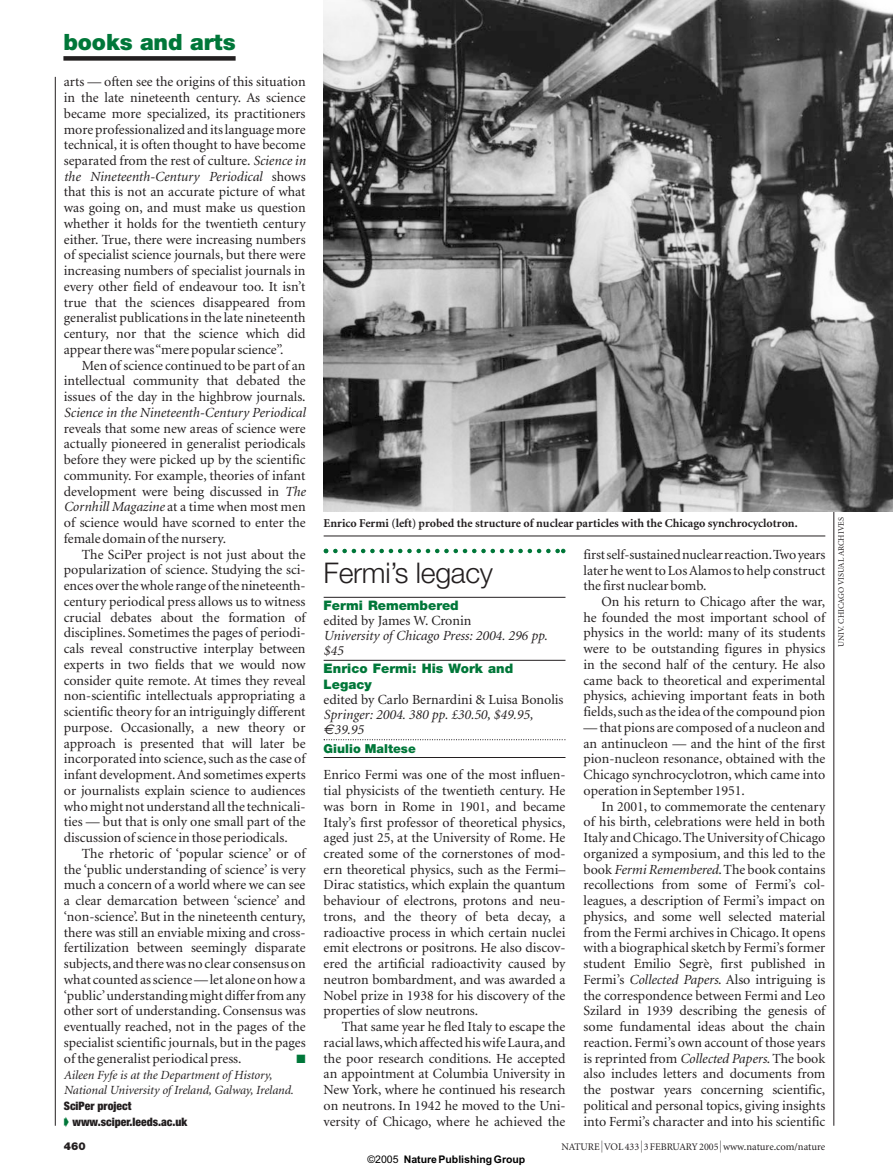
<style>
.page{position:relative;width:893px;height:1173px;background:#fff}
.page>*{position:absolute;margin:0;border:0;box-sizing:border-box;transform-origin:0 0}
.t1{font:300 28.5px "Helvetica Neue";letter-spacing:-.01em;color:#231f20}
.t2{font:900 22.5px "Helvetica Neue";letter-spacing:-.005em;color:#007739}
.t3{font:13.95px/15.8px "Minion";color:#231f20;text-align:justify}
.t4{font:italic 13.95px/15px "Minion";color:#231f20}
.t5{font:900 13.2px/15.8px "Helvetica Neue";color:#007739}
.t6{font:italic 12.45px/15.8px "Minion";color:#231f20}
.t7{font:900 12.3px "Helvetica Neue";color:#007739}
.t8{font:700 12px "Minion";color:#231f20}
.t9{font:12px "Zapf Dingbats";color:#007739}
.t10{font:900 condensed 11.7px/15.8px "Helvetica Neue";color:#231f20}
.t11{font:900 10.8px "Helvetica Neue";color:#231f20}
.t12{font:700 10.5px "Arial";color:#000}
.t13{font:10.2px "Minion";color:#231f20}
.t14{font:8.25px "Minion";color:#231f20}
.s1{font-style:italic}
.s2{color:#007739}
.s3{font-family:"Euro Sans"}
.s4{font-family:"Helvetica Neue";font-weight:300;font-size:12px}
.s5{font-size:10.5px}
.s6{font-weight:400}
</style>
<div class="page">
<div style="left:63px;top:56px;width:172px;height:5px;background:#231f20"></div>
<hr style="left:55px;top:77px;width:1px;height:1049px;background:#231f20">
<hr style="left:833px;top:77px;width:1px;height:1049px;background:#231f20">
<svg style="left:323px;top:549px;width:242px;height:4px"></svg>
<hr style="left:323px;top:597px;width:242px;height:1px;background:#231f20">
<hr style="left:323px;top:660px;width:242px;height:1px;background:#231f20">
<svg style="left:323px;top:739px;width:242px;height:1px"></svg>
<hr style="left:323px;top:757px;width:242px;height:1px;background:#231f20">
<img style="left:323px;top:0;width:569px;height:512px">
<hr style="left:323px;top:536px;width:502px;height:1px;background:#231f20">
<h2 class="t2" style="left:63px;top:33px;width:174px">books and arts</h2>
<p class="t3" style="left:64px;top:75px;width:243px">arts — often see the origins of this situation in the late nineteenth century. As science became more specialized, its practitioners more professionalized and its language more technical, it is often thought to have become separated from the rest of culture. <span class="s1">Science in the Nineteenth-Century Periodical</span> shows that this is not an accurate picture of what was going on, and must make us question whether it holds for the twentieth century either. True, there were increasing numbers of specialist science journals, but there were increasing numbers of specialist journals in every other field of endeavour too. It isn’t true that the sciences disappeared from generalist publications in the late nineteenth century, nor that the science which did appear there was “mere popular science”.</p>
<p class="t3" style="left:64px;top:359px;width:243px;text-indent:18px">Men of science continued to be part of an intellectual community that debated the issues of the day in the highbrow journals.</p>
<p class="t4" style="left:64px;top:406px;width:243px">Science in the Nineteenth-Century Periodical</p>
<p class="t3" style="left:64px;top:422px;width:243px">reveals that some new areas of science were actually pioneered in generalist periodicals before they were picked up by the scientific community. For example, theories of infant development were being discussed in <span class="s1">The Cornhill Magazine</span> at a time when most men of science would have scorned to enter the female domain of the nursery.</p>
<p class="t3" style="left:64px;top:548px;width:243px;text-indent:18px">The SciPer project is not just about the popularization of science. Studying the sci&shy;ences over the whole range of the nineteenth&shy;century periodical press allows us to witness crucial debates about the formation of disciplines. Sometimes the pages of periodi&shy;cals reveal constructive interplay between experts in two fields that we would now consider quite remote. At times they reveal non-scientific intellectuals appropriating a scientific theory for an intriguingly different purpose. Occasionally, a new theory or approach is presented that will later be incorporated into science, such as the case of infant development. And sometimes experts or journalists explain science to audiences who might not understand all the technicali&shy;ties — but that is only one small part of the discussion of science in those periodicals.</p>
<p class="t3" style="left:64px;top:847px;width:243px;text-indent:18px">The rhetoric of ‘popular science’ or of the ‘public understanding of science’ is very much a concern of a world where we can see a clear demarcation between ‘science’ and ‘non-science’. But in the nineteenth century, there was still an enviable mixing and cross&shy;fertilization between seemingly disparate subjects,and there was no clear consensus on what counted as science — let alone on how a ‘public’understanding might differ from any other sort of understanding. Consensus was eventually reached, not in the pages of the specialist scientific journals, but in the pages of the generalist periodical press.</p>
<p class="t9" style="left:296px;top:1053px;width:11px">■</p>
<p class="t6" style="left:64px;top:1068px;width:231px">Aileen Fyfe is at the Department of History,<br>National University of Ireland, Galway, Ireland.</p>
<p class="t10" style="left:64px;top:1099px;width:125px">SciPer project<br><span class="s2">➧</span> www.sciper.leeds.ac.uk</p>
<p class="t8" style="left:323px;top:519px;width:475px">Enrico Fermi (left) probed the structure of nuclear particles with the Chicago synchrocyclotron.</p>
<p class="t14" style="left:838px;top:647px;width:131px;rotate:-90deg">UNIV. CHICAGO VISUAL ARCHIVES</p>
<p class="t3" style="left:583px;top:548px;width:243px">first self-sustained nuclear reaction.Two years later he went to Los Alamos to help construct the first nuclear bomb.</p>
<p class="t3" style="left:583px;top:595px;width:243px;text-indent:18px">On his return to Chicago after the war, he founded the most important school of physics in the world: many of its students were to be outstanding figures in physics in the second half of the century. He also came back to theoretical and experimental physics, achieving important feats in both fields,such as the idea of the compound pion</p>
<p class="t3" style="left:583px;top:721px;width:243px">— that pions are composed of a nucleon and an antinucleon — and the hint of the first pion-nucleon resonance, obtained with the Chicago synchrocyclotron, which came into operation in September 1951.</p>
<p class="t3" style="left:583px;top:800px;width:243px;text-indent:18px">In 2001, to commemorate the centenary of his birth, celebrations were held in both Italy and Chicago.The University of Chicago organized a symposium, and this led to the book <span class="s1">Fermi Remembered</span>.The book contains recollections from some of Fermi’s col&shy;leagues, a description of Fermi’s impact on physics, and some well selected material from the Fermi archives in Chicago. It opens with a biographical sketch by Fermi’s former student Emilio Segrè, first published in Fermi’s <span class="s1">Collected Papers</span>. Also intriguing is the correspondence between Fermi and Leo Szilard in 1939 describing the genesis of some fundamental ideas about the chain reaction. Fermi’s own account of those years is reprinted from <span class="s1">Collected Papers</span>. The book also includes letters and documents from the postwar years concerning scientific, political and personal topics, giving insights into Fermi’s character and into his scientific</p>
<h1 class="t1" style="left:323px;top:563px;width:171px">Fermi’s legacy</h1>
<p class="t5" style="left:323px;top:599px;width:137px">Fermi Remembered</p>
<p class="t3" style="left:323px;top:614px;width:149px">edited by James W. Cronin</p>
<p class="t4" style="left:323px;top:629px;width:225px">University of Chicago Press: 2004. 296 pp. $45</p>
<p class="t5" style="left:323px;top:662px;width:191px">Enrico Fermi: His Work and<br>Legacy</p>
<p class="t3" style="left:323px;top:692px;width:241px">edited by Carlo Bernardini &amp; Luisa Bonolis</p>
<p class="t4" style="left:323px;top:708px;width:211px">Springer: 2004. 380 pp. £30.50, $49.95, <span class="s3">€</span>39.95</p>
<p class="t7" style="left:323px;top:744px;width:94px">Giulio Maltese</p>
<p class="t3" style="left:323px;top:768px;width:243px">Enrico Fermi was one of the most influen&shy;tial physicists of the twentieth century. He was born in Rome in 1901, and became Italy’s first professor of theoretical physics, aged just 25, at the University of Rome. He created some of the cornerstones of mod&shy;ern theoretical physics, such as the Fermi– Dirac statistics, which explain the quantum behaviour of electrons, protons and neu&shy;trons, and the theory of beta decay, a radioactive process in which certain nuclei emit electrons or positrons. He also discov&shy;ered the artificial radioactivity caused by neutron bombardment, and was awarded a Nobel prize in 1938 for his discovery of the properties of slow neutrons.</p>
<p class="t3" style="left:323px;top:1020px;width:243px;text-indent:18px">That same year he fled Italy to escape the racial laws,which affected his wife Laura,and the poor research conditions. He accepted an appointment at Columbia University in New York, where he continued his research on neutrons. In 1942 he moved to the Uni&shy;versity of Chicago, where he achieved the</p>
<p class="t11" style="left:64px;top:1142px;width:23px">460</p>
<p class="t13" style="left:561px;top:1143px;width:265px">NATURE<span class="s4">|</span> VOL 433 <span class="s4">|</span> 3 FEBRUARY 2005 <span class="s4">|</span> <span class="s5">www.nature.com/nature</span></p>
<p class="t12" style="left:367px;top:1153px;width:159px"><span class="s6">©2005</span> NaturePublishingGroup</p>
</div>
